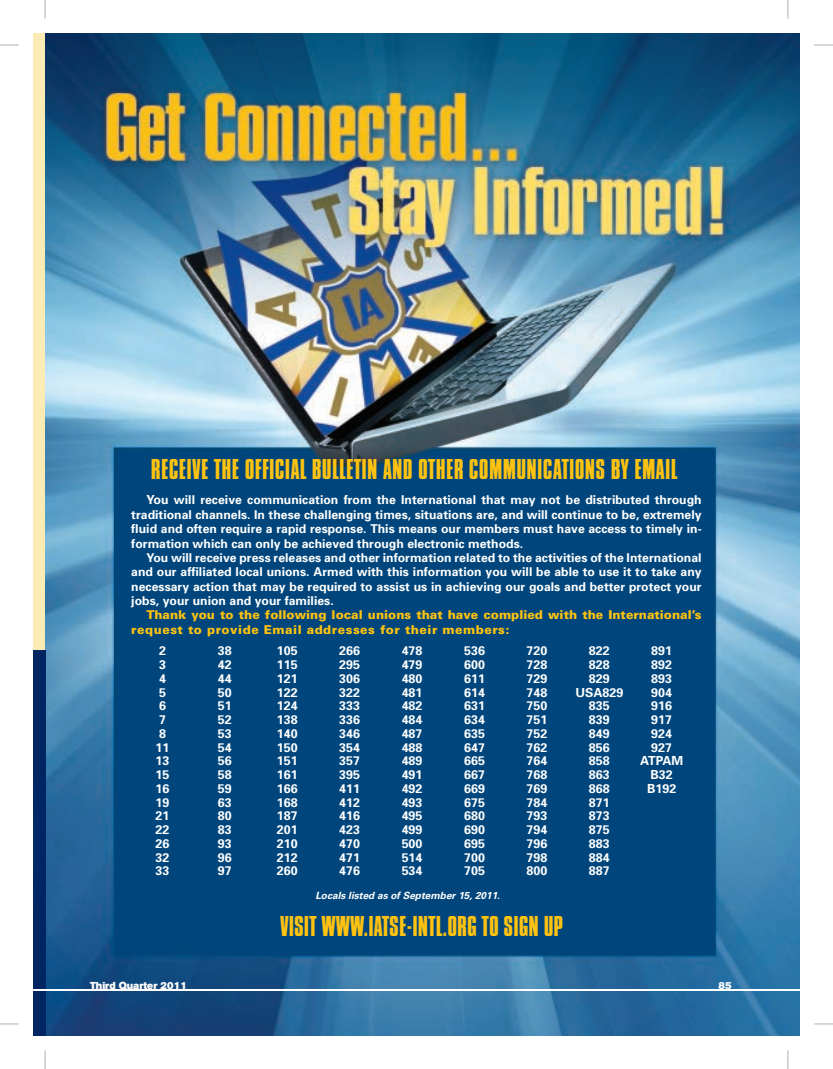
<style>
.page{position:relative;width:833px;height:1069px;background:#fff}
.page>*{position:absolute;margin:0;border:0;box-sizing:border-box;transform-origin:0 0}
.t1{font:30px "Compacta Plain";letter-spacing:.01em;color:#fec210}
.t2{font:700 12.5px/13.8px "Univers";color:#fff;text-align:justify}
.t3{font:700 12.25px/14.4px "Univers";letter-spacing:.005em;color:#fff;text-align:justify}
.t4{font:900 12.25px/14.4px "Univers";color:#fec210}
.t5{font:italic 700 10px "Univers";color:#fff}
.t6{font:10px "Akzidenz Grotesk BE Super";color:#fff}
.s1{font-size:12.5px}
</style>
<div class="page">
<img style="left:45px;top:34px;width:754px;height:1001px">
<div style="left:34px;top:34px;width:11px;height:640px;background:#faecb4"></div>
<div style="left:34px;top:650px;width:11px;height:385px;background:#002563"></div>
<svg style="left:34px;top:989px;width:11px;height:2px"></svg>
<hr style="left:45px;top:989px;width:754px;height:2px;background:#fff">
<svg style="left:787px;top:0;width:1px;height:19px"></svg>
<svg style="left:44px;top:0;width:2px;height:19px"></svg>
<svg style="left:814px;top:44px;width:19px;height:2px"></svg>
<svg style="left:0;top:44px;width:19px;height:2px"></svg>
<svg style="left:814px;top:1023px;width:19px;height:2px"></svg>
<svg style="left:0;top:1023px;width:19px;height:2px"></svg>
<svg style="left:787px;top:1050px;width:1px;height:19px"></svg>
<svg style="left:44px;top:1050px;width:2px;height:19px"></svg>
<h1 class="t1" style="left:151px;top:451px;width:528px">RECEIVE THE OFFICIAL BULLETIN AND OTHER COMMUNICATIONS BY EMAIL</h1>
<p class="t3" style="left:131px;top:492px;width:572px;text-indent:15px"><span class="s1">Yo</span>u will receive communication from the International that may not be distributed through traditional channels. In these challenging times, situations are, and will continue to be, extremely fluid and often require a rapid response. This means our members must have access to timely in&shy;formation which can only be achieved through electronic methods.</p>
<p class="t3" style="left:131px;top:550px;width:571px;text-indent:15px">You will receive press releases and other information related to the activities of the International and our affiliated local unions. Armed with this information you will be able to use it to take any necessary action that may be required to assist us in achieving our goals and better protect your jobs, your union and your families.</p>
<p class="t4" style="left:131px;top:608px;width:572px;text-indent:15px">Thank you to the following local unions that have complied with the International’s request to provide Email addresses for their members:</p>
<p class="t2" style="left:155px;top:643px;width:15px;text-align:left">2<br>3<br>4<br>5<br>6<br>7<br>8<br>11<br>13<br>15<br>16<br>19<br>21<br>22<br>26<br>32<br>33</p>
<p class="t2" style="left:218px;top:643px;width:15px">38<br>42<br>44<br>50<br>51<br>52<br>53<br>54<br>56<br>58<br>59<br>63<br>80<br>83<br>93<br>96<br>97</p>
<p class="t2" style="left:277px;top:643px;width:22px">105<br>115<br>121<br>122<br>124<br>138<br>140<br>150<br>151<br>161<br>166<br>168<br>187<br>201<br>210<br>212<br>260</p>
<p class="t2" style="left:339px;top:643px;width:22px">266<br>295<br>306<br>322<br>333<br>336<br>346<br>354<br>357<br>395<br>411<br>412<br>416<br>423<br>470<br>471<br>476</p>
<p class="t2" style="left:401px;top:643px;width:22px">478<br>479<br>480<br>481<br>482<br>484<br>487<br>488<br>489<br>491<br>492<br>493<br>495<br>499<br>500<br>514<br>534</p>
<p class="t2" style="left:464px;top:643px;width:22px">536<br>600<br>611<br>614<br>631<br>634<br>635<br>647<br>665<br>667<br>669<br>675<br>680<br>690<br>695<br>700<br>705</p>
<p class="t2" style="left:526px;top:643px;width:22px">720<br>728<br>729<br>748<br>750<br>751<br>752<br>762<br>764<br>768<br>769<br>784<br>793<br>794<br>796<br>798<br>800</p>
<p class="t2" style="left:575px;top:643px;width:49px;text-align:center">822<br>828<br>829<br>USA829<br>835<br>839<br>849<br>856<br>858<br>863<br>868<br>871<br>873<br>875<br>883<br>884<br>887</p>
<p class="t2" style="left:640px;top:643px;width:45px;text-align:center">891<br>892<br>893<br>904<br>916<br>917<br>924<br>927<br>ATPAM<br>B32<br>B192</p>
<p class="t5" style="left:315px;top:889px;width:186px">Locals listed as of September 15, 2011.</p>
<h1 class="t1" style="left:280px;top:908px;width:284px">VISIT WWW.IATSE-INTL.ORG TO SIGN UP</h1>
<p class="t6" style="left:90px;top:979px;width:98px">Third Quarter 2011</p>
<p class="t6" style="left:718px;top:979px;width:15px">85</p>
</div>
